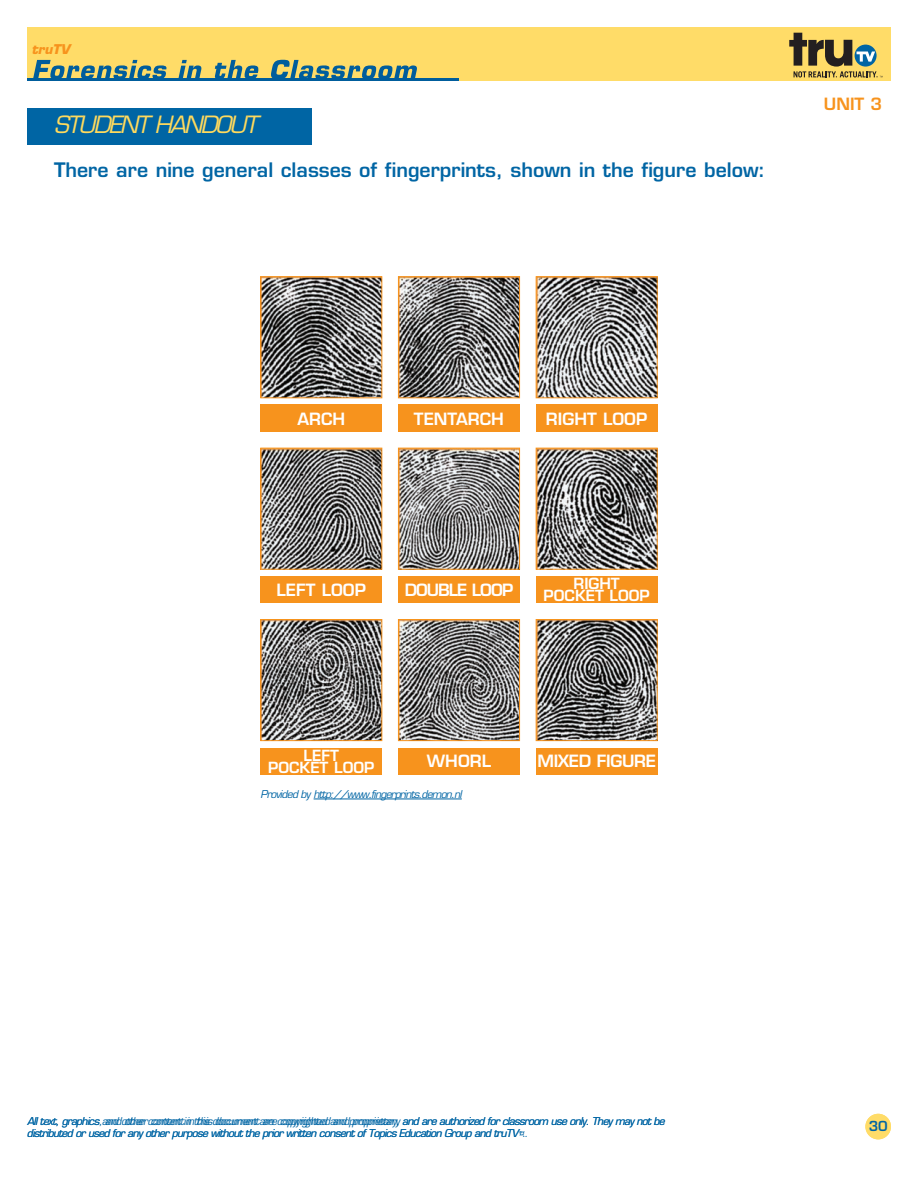
<style>
.page{position:relative;width:918px;height:1188px;background:#fff}
.page>*{position:absolute;margin:0;border:0;box-sizing:border-box;transform-origin:0 0}
.t1{font:italic 23.25px "Eurostile";color:#ffda5d}
.t2{font:600 19.5px "Eurostile";color:#0065a4}
.t3{font:600 16.5px "Eurostile";color:#fff}
.t4{font:600 16.5px "Eurostile";letter-spacing:-.02em;color:#fff}
.t5{font:600 16.5px "Eurostile";letter-spacing:-.055em;color:#fff}
.t6{font:600 16.5px "Eurostile";color:#f7931d}
.t7{font:600 15px/12px "Eurostile";color:#fff;text-align:center}
.t8{font:600 13.5px "Eurostile";color:#0065a4}
.t9{font:italic 700 13.05px "Eurostile";color:#f7931d}
.t10{font:italic 10.5px/12.6px "Eurostile";letter-spacing:-.065em;color:#0065a4}
.t11{font:italic 5.25px "Eurostile";color:#0065a4}
.s1{font-size:10.5px}
</style>
<div class="page">
<div style="left:27px;top:108px;width:285px;height:37px;background:#0065a4"></div>
<div style="left:27px;top:27px;width:864px;height:54px;background:#ffdc68"></div>
<svg style="left:33px;top:60px;width:134px;height:18px"></svg>
<svg style="left:178px;top:60px;width:24px;height:18px"></svg>
<svg style="left:214px;top:60px;width:45px;height:18px"></svg>
<svg style="left:271px;top:60px;width:146px;height:18px"></svg>
<hr style="left:27px;top:78px;width:431px;height:3px;background:#005d9c">
<svg style="left:789px;top:33px;width:94px;height:44px"></svg>
<div style="left:865px;top:1114px;width:26px;height:25px;background:#ffdc68;border-radius:50%"></div>
<img style="left:263px;top:279px;width:117px;height:117px">
<div style="left:261px;top:277px;width:121px;height:121px;border:1px solid #f7931d"></div>
<img style="left:400px;top:279px;width:118px;height:117px">
<div style="left:398px;top:277px;width:122px;height:121px;border:1px solid #f7931d"></div>
<img style="left:538px;top:279px;width:117px;height:117px">
<div style="left:536px;top:277px;width:121px;height:121px;border:1px solid #f7931d"></div>
<div style="left:261px;top:405px;width:121px;height:27px;background:#f7931d"></div>
<div style="left:398px;top:405px;width:122px;height:27px;background:#f7931d"></div>
<div style="left:536px;top:405px;width:121px;height:27px;background:#f7931d"></div>
<img style="left:263px;top:450px;width:117px;height:117px">
<div style="left:261px;top:448px;width:121px;height:121px;border:1px solid #f7931d"></div>
<img style="left:400px;top:450px;width:118px;height:117px">
<div style="left:398px;top:448px;width:122px;height:121px;border:1px solid #f7931d"></div>
<img style="left:538px;top:450px;width:117px;height:117px">
<div style="left:536px;top:448px;width:121px;height:121px;border:1px solid #f7931d"></div>
<div style="left:261px;top:576px;width:121px;height:27px;background:#f7931d"></div>
<div style="left:398px;top:576px;width:122px;height:27px;background:#f7931d"></div>
<div style="left:536px;top:576px;width:121px;height:27px;background:#f7931d"></div>
<img style="left:263px;top:621px;width:117px;height:118px">
<div style="left:261px;top:619px;width:121px;height:122px;border:1px solid #f7931d"></div>
<img style="left:400px;top:621px;width:118px;height:118px">
<div style="left:398px;top:619px;width:122px;height:122px;border:1px solid #f7931d"></div>
<img style="left:538px;top:621px;width:117px;height:118px">
<div style="left:536px;top:619px;width:121px;height:122px;border:1px solid #f7931d"></div>
<div style="left:261px;top:748px;width:121px;height:27px;background:#f7931d"></div>
<div style="left:398px;top:748px;width:122px;height:27px;background:#f7931d"></div>
<div style="left:536px;top:748px;width:121px;height:27px;background:#f7931d"></div>
<hr style="left:314px;top:799px;width:148px;height:1px;background:#0065a4">
<p class="t9" style="left:31px;top:44px;width:42px">truTV</p>
<h1 class="t1" style="left:54px;top:116px;width:205px">STUDENT HANDOUT</h1>
<h2 class="t2" style="left:54px;top:162px;width:713px">There are nine general classes of fingerprints, shown in the figure below:</h2>
<h3 class="t6" style="left:824px;top:97px;width:60px">UNIT 3</h3>
<h3 class="t3" style="left:297px;top:412px;width:49px">ARCH</h3>
<h3 class="t3" style="left:414px;top:412px;width:92px">TENTARCH</h3>
<h3 class="t3" style="left:546px;top:412px;width:103px">RIGHT LOOP</h3>
<h3 class="t3" style="left:277px;top:584px;width:91px">LEFT LOOP</h3>
<h3 class="t5" style="left:405px;top:584px;width:110px">DOUBLE LOOP</h3>
<h3 class="t7" style="left:544px;top:580px;width:108px">RIGHT<br>POCKET LOOP</h3>
<h3 class="t7" style="left:268px;top:751px;width:108px">LEFT<br>POCKET LOOP</h3>
<h3 class="t3" style="left:427px;top:755px;width:66px">WHORL</h3>
<h3 class="t4" style="left:537px;top:755px;width:120px">MIXED FIGURE</h3>
<p class="t10" style="left:260px;top:789px;width:205px">Providedby http://www.fingerprints.demon.nl</p>
<p class="t10" style="left:27px;top:1116px;width:642px">Alltext,graphicsand othercontentin thisdocumentarecopyrighted and proprietary,and areauthorized forclassroom useonly.They may notbe distributed orused forany otherpurpose withoutthe priorwritten consentof TopicsEducation Group and truTV¤.</p>
<p class="t8" style="left:869px;top:1121px;width:21px">30</p>
<p class="t10" style="left:99px;top:1116px;width:303px">,and othercontentin thisdocumentarecopyrighted and proprietary</p>
<p class="t11" style="left:518px;top:1130px;width:11px">¤<span class="s1">.</span></p>
</div>
